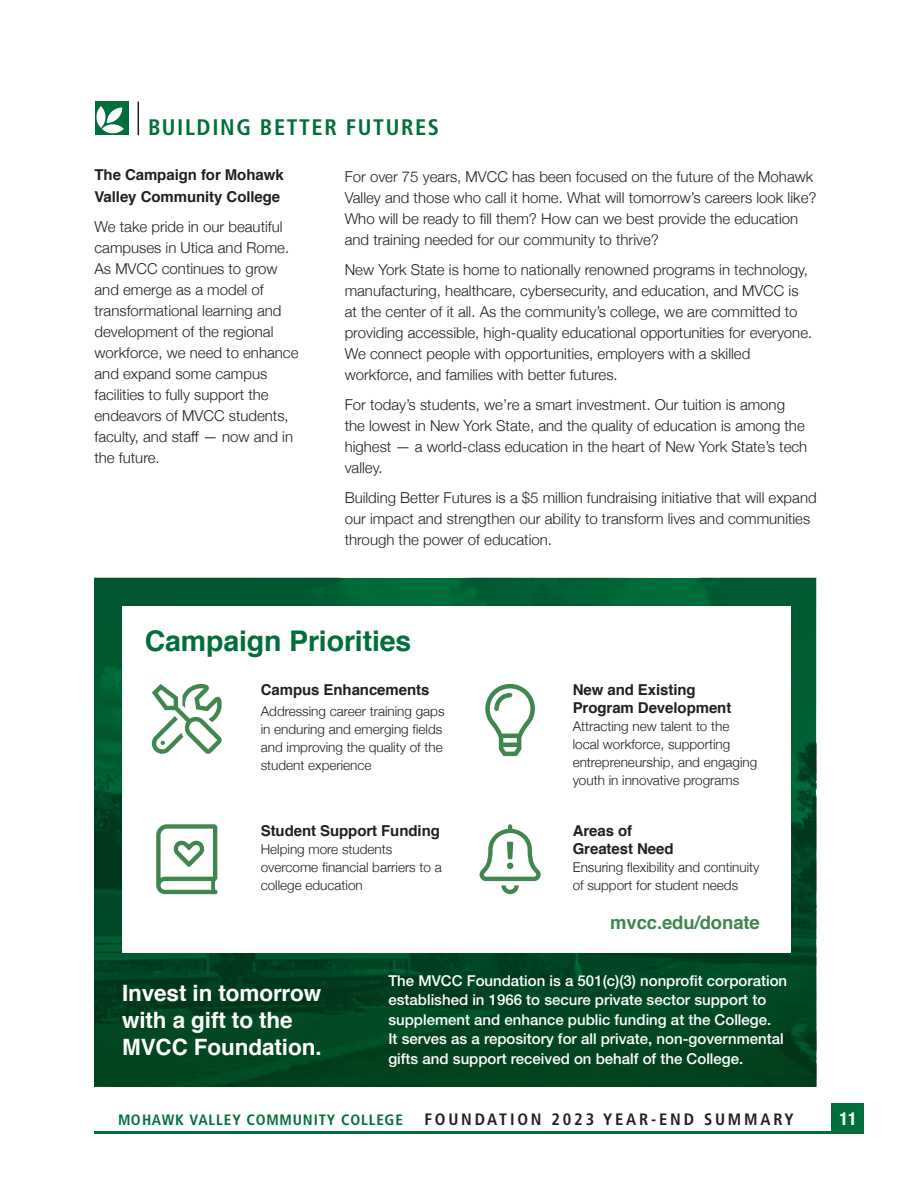
<style>
.page{position:relative;width:918px;height:1188px;background:#fff}
.page>*{position:absolute;margin:0;border:0;box-sizing:border-box;transform-origin:0 0}
.t1{font:700 28.5px "Helvetica";letter-spacing:-.005em;color:#006f3c}
.t2{font:700 22.5px/27px "Helvetica";letter-spacing:-.005em;color:#fff}
.t3{font:700 condensed 22.5px "Frutiger LT Std";letter-spacing:.07em;color:#006f3c}
.t4{font:700 18.45px "Helvetica";letter-spacing:-.005em;color:#40864f}
.t5{font:700 condensed 18px "Helvetica Neue";color:#fff}
.t6{font:700 condensed 16.5px "Frutiger LT Std";letter-spacing:.17em;color:#231f20}
.t7{font:300 15px/21px "Helvetica Neue";color:#231f20}
.t8{font:500 15px/19.5px "Helvetica Neue LT Std";color:#fff}
.t9{font:700 15px/21.6px "Helvetica";letter-spacing:-.005em;color:#231f20}
.t10{font:700 condensed 15px "Frutiger LT Std";letter-spacing:.055em;color:#006f3c}
.t11{font:300 13.5px/18px "Helvetica Neue";color:#231f20}
</style>
<div class="page">
<div style="left:832px;top:1104px;width:32px;height:30px;background:#006f3c"></div>
<hr style="left:95px;top:1132px;width:737px;height:2px;background:#006f3c">
<img style="left:95px;top:578px;width:721px;height:370px">
<div style="left:122px;top:606px;width:669px;height:347px;background:#fff"></div>
<svg style="left:485px;top:684px;width:50px;height:72px"></svg>
<svg style="left:95px;top:948px;width:722px;height:139px;fill:#014521"></svg>
<svg style="left:479px;top:824px;width:62px;height:70px"></svg>
<svg style="left:151px;top:684px;width:71px;height:70px"></svg>
<svg style="left:156px;top:824px;width:61px;height:70px"></svg>
<div style="left:95px;top:101px;width:34px;height:34px;background:#006f3c"></div>
<svg style="left:96px;top:106px;width:28px;height:28px"></svg>
<hr style="left:138px;top:102px;width:1px;height:33px;background:#231f20">
<p class="t3" style="left:148px;top:114px;width:293px">BUILDING BETTER FUTURES</p>
<p class="t9" style="left:94px;top:164px;width:191px">The Campaign for Mohawk<br>Valley Community College</p>
<p class="t7" style="left:94px;top:215px;width:205px">We take pride in our beautiful campuses in Utica and Rome.<br>As MVCC continues to grow and emerge as a model of transformational learning and development of the regional workforce, we need to enhance and expand some campus facilities to fully support the endeavors of MVCC students, faculty, and staff — now and in the future.</p>
<p class="t7" style="left:345px;top:165px;width:473px">For over 75 years, MVCC has been focused on the future of the Mohawk Valley and those who call it home. What will tomorrow’s careers look like?<br>Who will be ready to fill them? How can we best provide the education and training needed for our community to thrive?</p>
<p class="t7" style="left:345px;top:258px;width:469px">New York State is home to nationally renowned programs in technology, manufacturing, healthcare, cybersecurity, and education, and MVCC is at the center of it all. As the community’s college, we are committed to providing accessible, high-quality educational opportunities for everyone.<br>We connect people with opportunities, employers with a skilled workforce, and families with better futures.</p>
<p class="t7" style="left:345px;top:393px;width:464px">For today’s students, we’re a smart investment. Our tuition is among the lowest in New York State, and the quality of education is among the highest — a world-class education in the heart of New York State’s tech valley.</p>
<p class="t7" style="left:345px;top:486px;width:473px">Building Better Futures is a $5 million fundraising initiative that will expand our impact and strengthen our ability to transform lives and communities through the power of education.</p>
<p class="t1" style="left:145px;top:618px;width:268px">Campaign Priorities</p>
<p class="t9" style="left:261px;top:679px;width:170px">Campus Enhancements</p>
<p class="t11" style="left:261px;top:701px;width:185px">Addressing career training gaps in enduring and emerging fields and improving the quality of the student experience</p>
<p class="t9" style="left:261px;top:820px;width:181px">Student Support Funding</p>
<p class="t11" style="left:261px;top:839px;width:183px">Helping more students overcome financial barriers to a college education</p>
<p class="t9" style="left:573px;top:679px;width:125px">New and Existing</p>
<p class="t9" style="left:573px;top:697px;width:160px">Program Development</p>
<p class="t11" style="left:573px;top:716px;width:186px">Attracting new talent to the local workforce, supporting entrepreneurship, and engaging youth in innovative programs</p>
<p class="t9" style="left:573px;top:820px;width:61px">Areas of</p>
<p class="t9" style="left:573px;top:838px;width:102px">Greatest Need</p>
<p class="t11" style="left:573px;top:857px;width:188px">Ensuring flexibility and continuity of support for student needs</p>
<p class="t4" style="left:610px;top:907px;width:151px">mvcc.edu/donate</p>
<p class="t2" style="left:122px;top:980px;width:201px">Invest in tomorrow with a gift to the<br>MVCC Foundation.</p>
<p class="t8" style="left:388px;top:970px;width:400px">The MVCC Foundation is a 501(c)(3) nonprofit corporation established in 1966 to secure private sector support to supplement and enhance public funding at the College.<br>It serves as a repository for all private, non-governmental gifts and support received on behalf of the College.</p>
<p class="t10" style="left:118px;top:1111px;width:287px">MOHA WK V ALLEY COM MUNITY CO LLEGE</p>
<p class="t6" style="left:424px;top:1110px;width:371px">FOUNDATION 2023 YEAR-END SUMMARY</p>
<p class="t5" style="left:840px;top:1104px;width:19px">11</p>
</div>
